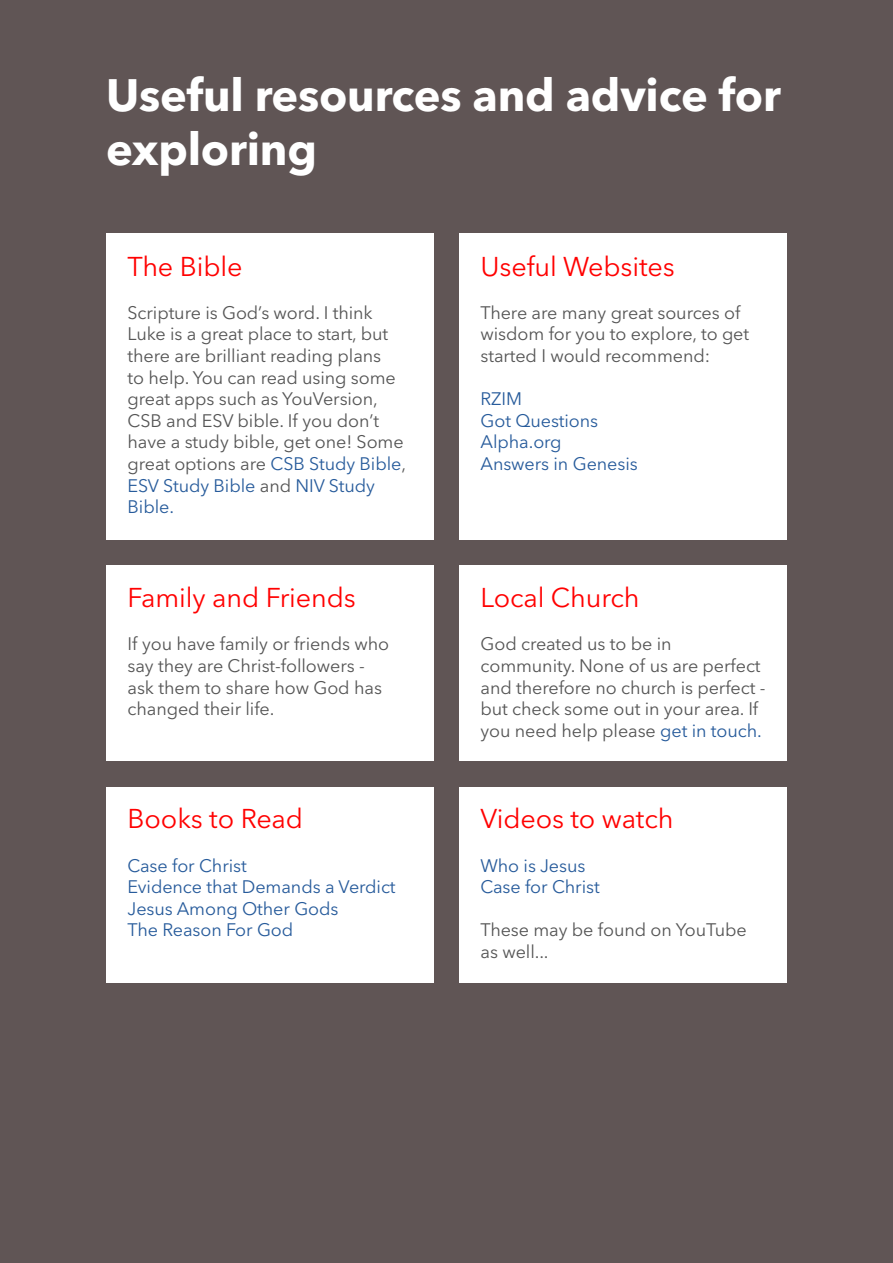
<style>
.page{position:relative;width:893px;height:1263px;background:#605555}
.page>*{position:absolute;margin:0;border:0;box-sizing:border-box;transform-origin:0 0}
.t1{font:700 45px/54px "Avenir Next LT Pro";letter-spacing:-.005em;color:#fff}
.t2{font:27px "Avenir Next LT Pro";letter-spacing:-.005em;color:#f00}
.t3{font:18px/21.6px "Avenir Next LT Pro";letter-spacing:-.005em;color:#555}
.t4{font:18px/21.6px "Avenir Next LT Pro";letter-spacing:-.005em;color:#275b9b}
.s1{color:#275b9b}
</style>
<div class="page">
<div style="left:106px;top:234px;width:328px;height:306px;background:#fff"></div>
<div style="left:106px;top:566px;width:328px;height:195px;background:#fff"></div>
<div style="left:106px;top:787px;width:328px;height:195px;background:#fff"></div>
<div style="left:459px;top:234px;width:328px;height:306px;background:#fff"></div>
<div style="left:459px;top:566px;width:328px;height:195px;background:#fff"></div>
<div style="left:459px;top:787px;width:328px;height:195px;background:#fff"></div>
<h1 class="t1" style="left:106px;top:67px;width:676px">Useful resources and advice for exploring</h1>
<h2 class="t2" style="left:128px;top:250px;width:117px">The Bible</h2>
<p class="t3" style="left:128px;top:302px;width:280px">Scripture is God’s word. I think<br>Luke is a great place to start, but there are brilliant reading plans<br>to help. You can read using some great apps such as YouVersion,<br>CSB and ESV bible. If you don’t have a study bible, get one! Some great options are <span class="s1">CSB Study Bible</span>,<br><span class="s1">ESV Study Bible</span> and <span class="s1">NIV Study<br>Bible.</span></p>
<h2 class="t2" style="left:128px;top:582px;width:230px">Family and Friends</h2>
<p class="t3" style="left:128px;top:633px;width:263px">If you have family or friends who say they are Christ-followers - ask them to share how God has changed their life.</p>
<h2 class="t2" style="left:128px;top:803px;width:177px">Books to Read</h2>
<p class="t4" style="left:128px;top:854px;width:270px">Case for Christ<br>Evidence that Demands a Verdict<br>Jesus Among Other Gods<br>The Reason For God</p>
<h2 class="t2" style="left:480px;top:250px;width:196px">Useful Websites</h2>
<p class="t3" style="left:480px;top:302px;width:270px">There are many great sources of wisdom for you to explore, to get started I would recommend:</p>
<p class="t4" style="left:480px;top:388px;width:159px">RZIM<br>Got Questions<br>Alpha.org<br>Answers in Genesis</p>
<h2 class="t2" style="left:480px;top:582px;width:161px">Local Church</h2>
<p class="t3" style="left:480px;top:633px;width:286px">God created us to be in community. None of us are perfect and therefore no church is perfect - but check some out in your area. If you need help please <span class="s1">get in touch.</span></p>
<h2 class="t2" style="left:480px;top:803px;width:194px">Videos to watch</h2>
<p class="t4" style="left:480px;top:854px;width:121px">Who is Jesus<br>Case for Christ</p>
<p class="t3" style="left:480px;top:919px;width:268px">These may be found on YouTube as well...</p>
</div>
